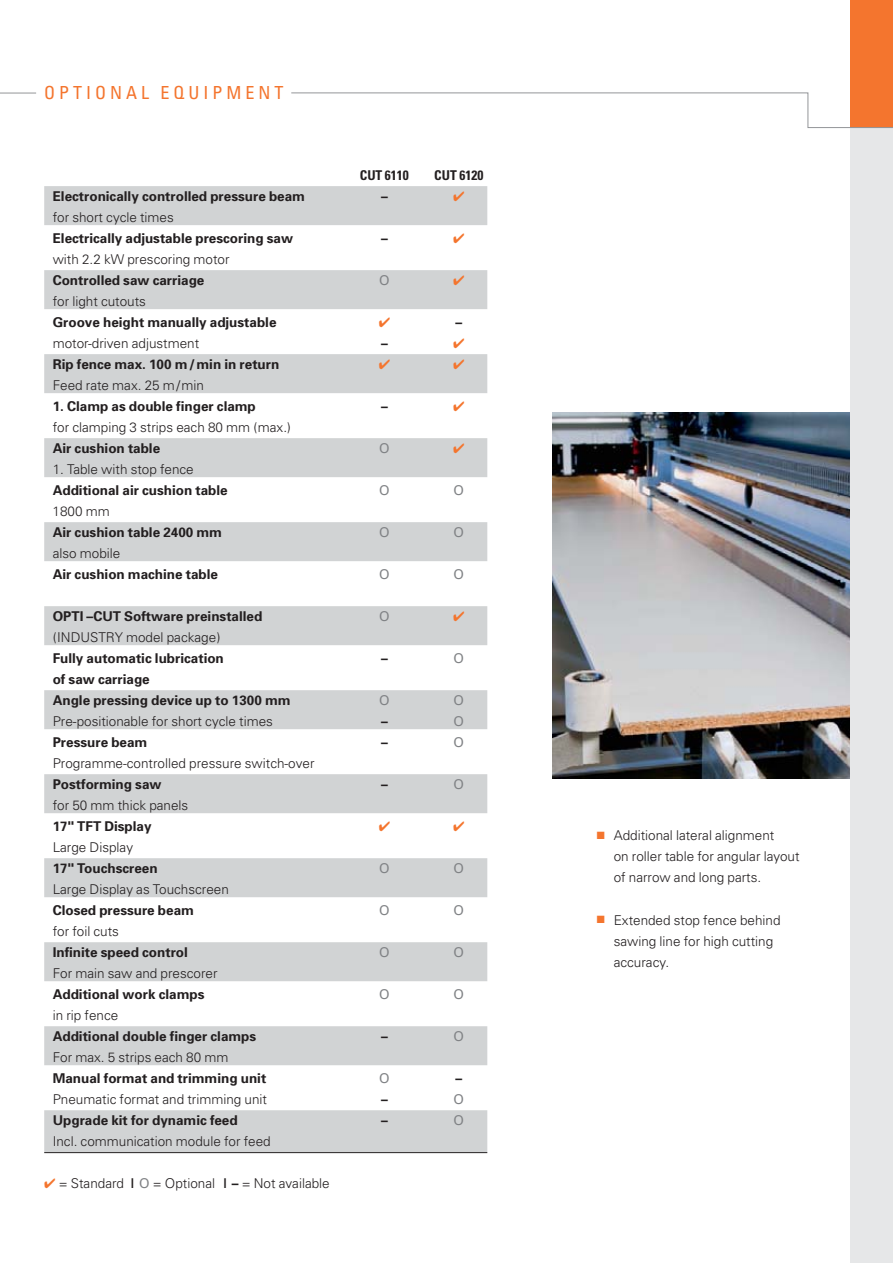
<style>
.page{position:relative;width:893px;height:1263px;background:#fff}
.page>*{position:absolute;margin:0;border:0;box-sizing:border-box;transform-origin:0 0}
.t1{font:condensed 18px "Univers";letter-spacing:.22em;color:#f4752e}
.t2{font:300 13.5px/21px "Univers";color:#231f20}
.t3{font:700 13.5px/21px "Univers";color:#231f20}
.t4{font:13.5px "Univers";color:#808285}
.t5{font:700 condensed 13.5px "Univers";color:#231f20}
.s1{color:#f4752e}
.s2{font-weight:700;font-stretch:condensed}
.s3{font-weight:400;color:#808285}
.s4{font-weight:700}
</style>
<div class="page">
<div style="left:44px;top:186px;width:443px;height:39px;background:#d1d3d4"></div>
<div style="left:44px;top:270px;width:443px;height:39px;background:#d1d3d4"></div>
<div style="left:44px;top:354px;width:443px;height:39px;background:#d1d3d4"></div>
<div style="left:44px;top:438px;width:443px;height:39px;background:#d1d3d4"></div>
<div style="left:44px;top:522px;width:443px;height:39px;background:#d1d3d4"></div>
<div style="left:44px;top:606px;width:443px;height:39px;background:#d1d3d4"></div>
<div style="left:44px;top:690px;width:443px;height:39px;background:#d1d3d4"></div>
<div style="left:44px;top:774px;width:443px;height:39px;background:#d1d3d4"></div>
<div style="left:44px;top:858px;width:443px;height:39px;background:#d1d3d4"></div>
<div style="left:44px;top:942px;width:443px;height:39px;background:#d1d3d4"></div>
<div style="left:44px;top:1026px;width:443px;height:39px;background:#d1d3d4"></div>
<div style="left:44px;top:1110px;width:443px;height:42px;background:#d1d3d4"></div>
<hr style="left:44px;top:1152px;width:443px;height:1px;background:#231f20">
<hr style="left:0;top:93px;width:36px;height:1px;background:#939598">
<img style="left:553px;top:412px;width:297px;height:366px">
<div style="left:850px;top:0;width:43px;height:1263px;background:#e6e7e8"></div>
<div style="left:850px;top:0;width:43px;height:128px;background:#f4752e"></div>
<svg style="left:291px;top:92px;width:602px;height:36px"></svg>
<h1 class="t1" style="left:44px;top:86px;width:241px">OPTIONAL EQUIPMENT</h1>
<p class="t5" style="left:360px;top:170px;width:51px">CUT 6110</p>
<p class="t5" style="left:434px;top:170px;width:51px">CUT 6120</p>
<p class="t3" style="left:53px;top:187px;width:254px">Electronically controlled pressure beam</p>
<p class="t3" style="left:381px;top:187px;width:8px">–</p>
<p class="t2" style="left:53px;top:208px;width:123px">for short cycle times</p>
<p class="t3" style="left:53px;top:229px;width:242px">Electrically adjustable prescoring saw</p>
<p class="t3" style="left:381px;top:229px;width:8px">–</p>
<p class="t2" style="left:53px;top:250px;width:178px">with 2.2 kW prescoring motor</p>
<p class="t3" style="left:53px;top:271px;width:153px">Controlled saw carriage</p>
<p class="t4" style="left:379px;top:275px;width:12px">O</p>
<p class="t2" style="left:53px;top:292px;width:95px">for light cutouts</p>
<p class="t3" style="left:53px;top:313px;width:225px">Groove height manually adjustable</p>
<p class="t3" style="left:455px;top:313px;width:8px">–</p>
<p class="t2" style="left:53px;top:334px;width:148px">motor-driven adjustment</p>
<p class="t3" style="left:381px;top:334px;width:8px">–</p>
<p class="t3" style="left:53px;top:355px;width:228px">Rip fence max. 100 m/min in return</p>
<p class="t2" style="left:53px;top:376px;width:153px">Feed rate max. 25 m/min</p>
<p class="t3" style="left:53px;top:397px;width:205px">1. Clamp as double finger clamp</p>
<p class="t3" style="left:381px;top:397px;width:8px">–</p>
<p class="t2" style="left:53px;top:418px;width:240px">for clamping 3 strips each 80 mm (max.)</p>
<p class="t3" style="left:53px;top:439px;width:109px">Air cushion table</p>
<p class="t4" style="left:379px;top:443px;width:12px">O</p>
<p class="t2" style="left:53px;top:460px;width:143px">1. Table with stop fence</p>
<p class="t3" style="left:53px;top:481px;width:177px">Additional air cushion table</p>
<p class="t4" style="left:379px;top:485px;width:12px">O</p>
<p class="t4" style="left:454px;top:485px;width:12px">O</p>
<p class="t2" style="left:53px;top:502px;width:59px">1800 mm</p>
<p class="t3" style="left:53px;top:523px;width:171px">Air cushion table 2400 mm</p>
<p class="t4" style="left:379px;top:527px;width:12px">O</p>
<p class="t4" style="left:454px;top:527px;width:12px">O</p>
<p class="t2" style="left:53px;top:544px;width:69px">also mobile</p>
<p class="t3" style="left:53px;top:565px;width:167px">Air cushion machine table</p>
<p class="t4" style="left:379px;top:569px;width:12px">O</p>
<p class="t4" style="left:454px;top:569px;width:12px">O</p>
<p class="t3" style="left:53px;top:607px;width:211px">OPTI –CUT Software preinstalled</p>
<p class="t4" style="left:379px;top:611px;width:12px">O</p>
<p class="t2" style="left:53px;top:628px;width:170px">(INDUSTRY model package)</p>
<p class="t3" style="left:53px;top:649px;width:173px">Fully automatic lubrication</p>
<p class="t3" style="left:381px;top:649px;width:8px">–</p>
<p class="t4" style="left:454px;top:653px;width:12px">O</p>
<p class="t3" style="left:53px;top:670px;width:239px">of saw carriage<br>Angle pressing device up to 1300 mm</p>
<p class="t4" style="left:379px;top:695px;width:12px">O</p>
<p class="t4" style="left:454px;top:695px;width:12px">O</p>
<p class="t2" style="left:53px;top:712px;width:222px">Pre-positionable for short cycle times</p>
<p class="t3" style="left:381px;top:712px;width:8px">–</p>
<p class="t4" style="left:454px;top:716px;width:12px">O</p>
<p class="t3" style="left:53px;top:733px;width:96px">Pressure beam</p>
<p class="t3" style="left:381px;top:733px;width:8px">–</p>
<p class="t4" style="left:454px;top:737px;width:12px">O</p>
<p class="t2" style="left:53px;top:754px;width:263px">Programme-controlled pressure switch-over</p>
<p class="t3" style="left:53px;top:775px;width:110px">Postforming saw</p>
<p class="t3" style="left:381px;top:775px;width:8px">–</p>
<p class="t4" style="left:454px;top:779px;width:12px">O</p>
<p class="t2" style="left:53px;top:796px;width:137px">for 50 mm thick panels</p>
<p class="t3" style="left:53px;top:817px;width:100px">17" TFT Display</p>
<p class="t2" style="left:53px;top:838px;width:82px">Large Display</p>
<p class="t3" style="left:53px;top:859px;width:106px">17" Touchscreen</p>
<p class="t4" style="left:379px;top:863px;width:12px">O</p>
<p class="t4" style="left:454px;top:863px;width:12px">O</p>
<p class="t2" style="left:53px;top:880px;width:178px">Large Display as Touchscreen</p>
<p class="t3" style="left:53px;top:901px;width:143px">Closed pressure beam</p>
<p class="t4" style="left:379px;top:905px;width:12px">O</p>
<p class="t4" style="left:454px;top:905px;width:12px">O</p>
<p class="t2" style="left:53px;top:922px;width:68px">for foil cuts</p>
<p class="t3" style="left:53px;top:943px;width:137px">Infinite speed control</p>
<p class="t4" style="left:379px;top:947px;width:12px">O</p>
<p class="t4" style="left:454px;top:947px;width:12px">O</p>
<p class="t2" style="left:53px;top:964px;width:166px">For main saw and prescorer</p>
<p class="t3" style="left:53px;top:985px;width:153px">Additional work clamps</p>
<p class="t4" style="left:379px;top:989px;width:12px">O</p>
<p class="t4" style="left:454px;top:989px;width:12px">O</p>
<p class="t2" style="left:53px;top:1006px;width:67px">in rip fence</p>
<p class="t3" style="left:53px;top:1027px;width:205px">Additional double finger clamps</p>
<p class="t3" style="left:381px;top:1027px;width:8px">–</p>
<p class="t4" style="left:454px;top:1031px;width:12px">O</p>
<p class="t2" style="left:53px;top:1048px;width:177px">For max. 5 strips each 80 mm</p>
<p class="t3" style="left:53px;top:1069px;width:215px">Manual format and trimming unit</p>
<p class="t4" style="left:379px;top:1073px;width:12px">O</p>
<p class="t3" style="left:455px;top:1069px;width:8px">–</p>
<p class="t2" style="left:53px;top:1090px;width:216px">Pneumatic format and trimming unit</p>
<p class="t3" style="left:381px;top:1090px;width:8px">–</p>
<p class="t4" style="left:454px;top:1094px;width:12px">O</p>
<p class="t3" style="left:53px;top:1111px;width:186px">Upgrade kit for dynamic feed</p>
<p class="t3" style="left:381px;top:1111px;width:8px">–</p>
<p class="t4" style="left:454px;top:1115px;width:12px">O</p>
<p class="t2" style="left:53px;top:1132px;width:219px">Incl. communication module for feed</p>
<p class="t2" style="left:44px;top:1174px;width:287px"><span class="s1">✔</span> = Standard <span class="s2">|</span> <span class="s3">O</span> = Optional <span class="s2">|</span> <span class="s4">–</span> = Not available</p>
<p class="t2" style="left:614px;top:826px;width:187px;text-indent:-17px"><span class="s1">■</span> Additional lateral alignment<br>on roller table for angular layout of narrow and long parts.</p>
<p class="t2" style="left:614px;top:910px;width:168px;text-indent:-17px"><span class="s1">■</span> Extended stop fence behind sawing line for high cutting accuracy.</p>
</div>
